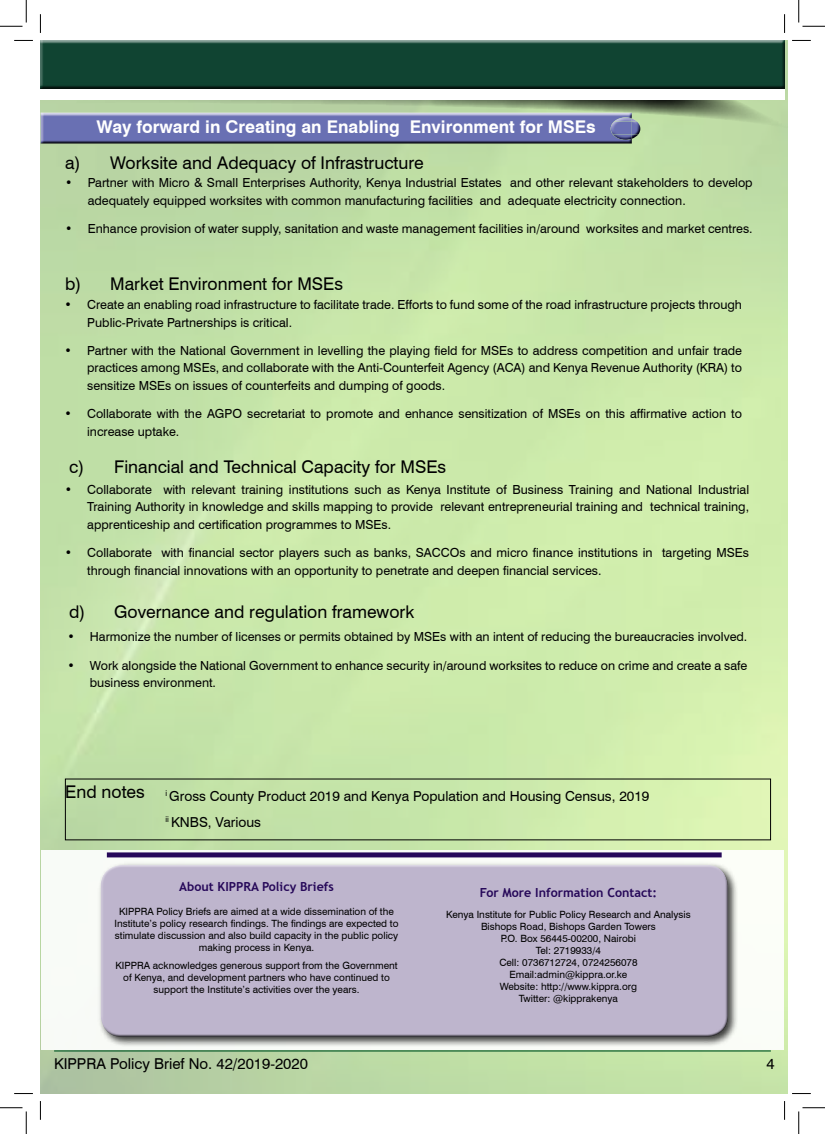
<style>
.page{position:relative;width:825px;height:1134px;background:#fff}
.page>*{position:absolute;margin:0;border:0;box-sizing:border-box;transform-origin:0 0}
.t1{font:17.5px "Swiss 721 BT";color:#000}
.t2{font:700 17.5px "Swiss 721 BT";color:#fff}
.t3{font:15px "Swiss 721 BT";color:#000}
.t4{font:13.75px/25.6px "Swiss 721 BT";color:#000}
.t5{font:12.5px/17.5px "Swiss 721 BT";color:#000}
.t6{font:700 12.5px "Trebuchet MS";color:#260859}
.t7{font:10px/12px "Swiss 721 BT";color:#000;text-align:center}
</style>
<div class="page">
<img style="left:40px;top:40px;width:748px;height:1053px">
<hr style="left:54px;top:1050px;width:717px;height:1px;background:#136232">
<svg style="left:65px;top:778px;width:706px;height:62px;background:#c4e0a5"></svg>
<svg style="left:40px;top:64px;width:748px;height:71px;background:#a8c095"></svg>
<div style="left:40px;top:40px;width:745px;height:51px;background:#000;opacity:.75"></div>
<div style="left:40px;top:89px;width:745px;height:10px;background:#fff"></div>
<div style="left:39px;top:112px;width:601px;height:32px;background:#000;opacity:.75"></div>
<div style="left:41px;top:850px;width:743px;height:199px;background:#f9fbf7"></div>
<div style="left:97px;top:861px;width:641px;height:185px;background:#000;opacity:.75"></div>
<div style="left:100px;top:863px;width:627px;height:164px;background:#fff;opacity:.75"></div>
<div style="left:101px;top:870px;width:629px;height:167px;background:#beb5cd"></div>
<div style="left:107px;top:852px;width:615px;height:5px;background:#260859"></div>
<svg style="left:14px;top:40px;width:19px;height:1px"></svg>
<svg style="left:792px;top:40px;width:19px;height:1px"></svg>
<svg style="left:14px;top:1093px;width:19px;height:1px"></svg>
<svg style="left:792px;top:1093px;width:19px;height:1px"></svg>
<svg style="left:40px;top:14px;width:1px;height:19px"></svg>
<svg style="left:40px;top:1101px;width:1px;height:18px"></svg>
<svg style="left:784px;top:14px;width:1px;height:19px"></svg>
<svg style="left:784px;top:1101px;width:1px;height:18px"></svg>
<svg style="left:0;top:0;width:27px;height:27px"></svg>
<svg style="left:0;top:1107px;width:27px;height:26px"></svg>
<svg style="left:798px;top:0;width:27px;height:27px"></svg>
<svg style="left:798px;top:1107px;width:27px;height:26px"></svg>
<h1 class="t2" style="left:96px;top:116px;width:501px">Way forward in Creating an Enabling Environment for MSEs</h1>
<h1 class="t1" style="left:65px;top:151px;width:360px">a) Worksite and Adequacy of Infrastructure</h1>
<p class="t5" style="left:88px;top:174px;width:666px;text-indent:-22px">• Partner with Micro &amp; Small Enterprises Authority, Kenya Industrial Estates and other relevant stakeholders to develop adequately equipped worksites with common manufacturing facilities and adequate electricity connection.</p>
<p class="t5" style="left:65px;top:219px;width:689px">• Enhance provision of water supply, sanitation and waste management facilities in/around worksites and market centres.</p>
<h1 class="t1" style="left:65px;top:271px;width:279px">b) Market Environment for MSEs</h1>
<p class="t5" style="left:87px;top:295px;width:656px;text-indent:-22px">• Create an enabling road infrastructure to facilitate trade. Efforts to fund some of the road infrastructure projects through<br>Public-Private Partnerships is critical.</p>
<p class="t5" style="left:87px;top:341px;width:656px;text-align:justify;text-indent:-22px">• Partner with the National Government in levelling the playing field for MSEs to address competition and unfair trade practices among MSEs, and collaborate with the Anti-Counterfeit Agency (ACA) and Kenya Revenue Authority (KRA) to sensitize MSEs on issues of counterfeits and dumping of goods.</p>
<p class="t5" style="left:87px;top:404px;width:656px;text-indent:-22px">• Collaborate with the AGPO secretariat to promote and enhance sensitization of MSEs on this affirmative action to increase uptake.</p>
<h1 class="t1" style="left:69px;top:455px;width:379px">c) Financial and Technical Capacity for MSEs</h1>
<p class="t5" style="left:87px;top:480px;width:663px;text-align:justify;text-indent:-22px">• Collaborate with relevant training institutions such as Kenya Institute of Business Training and National Industrial Training Authority in knowledge and skills mapping to provide relevant entrepreneurial training and technical training, apprenticeship and certification programmes to MSEs.</p>
<p class="t5" style="left:87px;top:543px;width:663px;text-indent:-22px">• Collaborate with financial sector players such as banks, SACCOs and micro finance institutions in targeting MSEs through financial innovations with an opportunity to penetrate and deepen financial services.</p>
<h1 class="t1" style="left:69px;top:599px;width:347px">d) Governance and regulation framework</h1>
<p class="t5" style="left:67px;top:627px;width:681px">• Harmonize the number of licenses or permits obtained by MSEs with an intent of reducing the bureaucracies involved.</p>
<p class="t5" style="left:90px;top:655px;width:659px;text-indent:-22px">• Work alongside the National Government to enhance security in/around worksites to reduce on crime and create a safe business environment.</p>
<h1 class="t1" style="left:65px;top:780px;width:81px">End notes</h1>
<p class="t4" style="left:165px;top:782px;width:486px"><sup>i</sup> Gross County Product 2019 and Kenya Population and Housing Census, 2019 <sup>ii</sup> KNBS, Various</p>
<p class="t6" style="left:179px;top:878px;width:156px">About KIPPRA Policy Briefs</p>
<p class="t6" style="left:480px;top:884px;width:179px">For More Information Contact:</p>
<p class="t7" style="left:115px;top:905px;width:286px">KIPPRA Policy Briefs are aimed at a wide dissemination of the Institute’s policy research findings. The findings are expected to stimulate discussion and also build capacity in the public policy making process in Kenya.</p>
<p class="t7" style="left:116px;top:958px;width:284px">KIPPRA acknowledges generous support from the Government of Kenya, and development partners who have continued to support the Institute’s activities over the years.</p>
<p class="t7" style="left:446px;top:907px;width:246px">Kenya Institute for Public Policy Research and Analysis<br>Bishops Road, Bishops Garden Towers<br>P.O. Box 56445-00200, Nairobi<br>Tel: 2719933/4<br>Cell: 0736712724, 0724256078<br>Email:admin@kippra.or.ke<br>Website: http://www.kippra.org<br>Twitter: @kipprakenya</p>
<p class="t3" style="left:54px;top:1053px;width:255px">KIPPRA Policy Brief No. 42/2019-2020</p>
<p class="t3" style="left:766px;top:1053px;width:10px">4</p>
</div>
